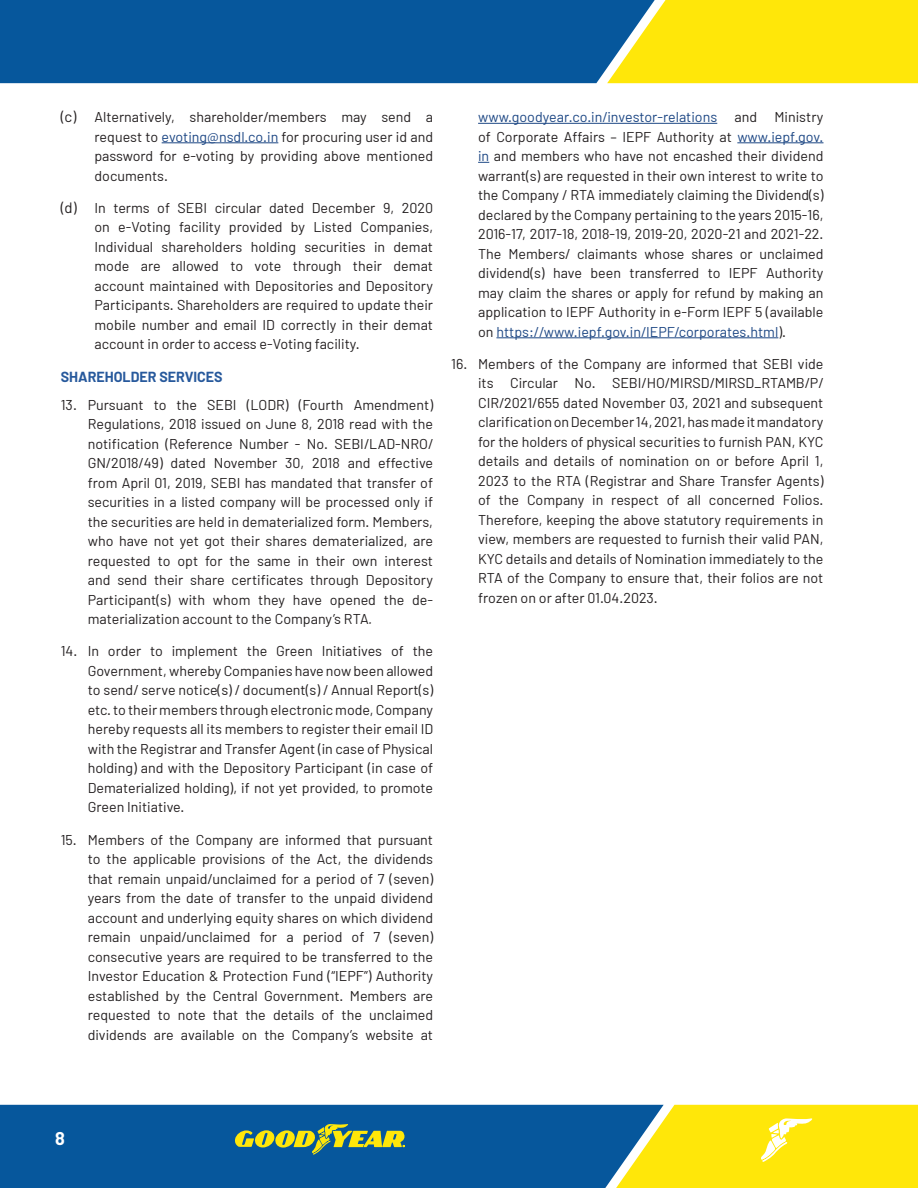
<style>
.page{position:relative;width:918px;height:1188px;background:#fff}
.page>*{position:absolute;margin:0;border:0;box-sizing:border-box;transform-origin:0 0}
.t1{font:700 18px "Barlow";color:#fff}
.t2{font:14.25px/19.5px "Barlow";color:#231f20;text-align:justify}
.t3{font:700 14.25px "Barlow";color:#27599c}
.s1{font-size:15px}
.s2{color:#1d4784}
.s3{font-style:italic}
</style>
<div class="page">
<div style="left:0;top:1105px;width:607px;height:83px;background:#06579c"></div>
<svg style="left:607px;top:1105px;width:311px;height:83px;background:#e9db24"></svg>
<svg style="left:234px;top:1123px;width:171px;height:32px;background:#618b65"></svg>
<div style="left:664px;top:0;width:254px;height:83px;background:#ffe709"></div>
<div style="left:0;top:0;width:664px;height:83px;background:#06579c"></div>
<hr style="left:162px;top:142px;width:116px;height:1px;background:#1d4784">
<hr style="left:478px;top:123px;width:239px;height:1px;background:#1d4784">
<hr style="left:737px;top:142px;width:87px;height:1px;background:#1d4784">
<hr style="left:496px;top:337px;width:282px;height:1px;background:#1d4784">
<p class="t2" style="left:94px;top:107px;width:340px;text-indent:-34px"><span class="s1">(c)</span> Alternatively, shareholder/members may send a request to <span class="s2">evoting@nsdl.co.in</span> for procuring user id and password for e-voting by providing above mentioned documents.</p>
<p class="t2" style="left:94px;top:198px;width:340px;text-indent:-34px"><span class="s1">(d)</span> In terms of SEBI circular dated December 9, 2020 on e-Voting facility provided by Listed Companies, Individual shareholders holding securities in demat mode are allowed to vote through their demat account maintained with Depositories and Depository Participants. Shareholders are required to update their mobile number and email ID correctly in their demat account in order to access e-Voting facility.</p>
<p class="t3" style="left:61px;top:368px;width:163px">SHAREHOLDER SERVICES</p>
<p class="t2" style="left:88px;top:394px;width:347px;text-indent:-27px">13. Pursuant to the SEBI (LODR) (Fourth Amendment)<br>Regulations, 2018 issued on June 8, 2018 read with the notification (Reference Number - No. SEBI/LAD-NRO/ GN/2018/49) dated November 30, 2018 and effective from April 01, 2019, SEBI has mandated that transfer of securities in a listed company will be processed only if the securities are held in dematerialized form. Members, who have not yet got their shares dematerialized, are requested to opt for the same in their own interest and send their share certificates through Depository Participant(s) with whom they have opened the de&shy;materialization account to the Company’s RTA<span class="s3">.</span></p>
<p class="t2" style="left:88px;top:641px;width:347px;text-indent:-27px">14. In order to implement the Green Initiatives of the Government, whereby Companies have now been allowed to send/ serve notice(s) / document(s) / Annual Report(s) etc. to their members through electronic mode, Company hereby requests all its members to register their email ID with the Registrar and Transfer Agent (in case of Physical holding) and with the Depository Participant (in case of Dematerialized holding), if not yet provided, to promote Green Initiative.</p>
<p class="t2" style="left:88px;top:829px;width:347px;text-indent:-27px">15. Members of the Company are informed that pursuant to the applicable provisions of the Act, the dividends that remain unpaid/unclaimed for a period of 7 (seven) years from the date of transfer to the unpaid dividend account and underlying equity shares on which dividend remain unpaid/unclaimed for a period of 7 (seven) consecutive years are required to be transferred to the Investor Education &amp; Protection Fund (“IEPF”) Authority established by the Central Government. Members are requested to note that the details of the unclaimed dividends are available on the Company’s website at</p>
<p class="t2" style="left:478px;top:107px;width:347px"><span class="s2">www.goodyear.co.in/investor-relations</span> and Ministry of Corporate Affairs – IEPF Authority at <span class="s2">www.iepf.gov. in</span> and members who have not encashed their dividend warrant(s) are requested in their own interest to write to the Company / RTA immediately claiming the Dividend(s) declared by the Company pertaining to the years 2015-16, 2016-17, 2017-18, 2018-19, 2019-20, 2020-21 and 2021-22.<br>The Members/ claimants whose shares or unclaimed dividend(s) have been transferred to IEPF Authority may claim the shares or apply for refund by making an application to IEPF Authority in e-Form IEPF 5 (available on <span class="s2">https://www.iepf.gov.in/IEPF/corporates.html</span>).</p>
<p class="t2" style="left:478px;top:354px;width:347px;text-indent:-27px">16. Members of the Company are informed that SEBI vide its Circular No. SEBI/HO/MIRSD/MIRSD_RTAMB/P/ CIR/2021/655 dated November 03, 2021 and subsequent clarification on December 14, 2021, has made it mandatory for the holders of physical securities to furnish PAN, KYC details and details of nomination on or before April 1, 2023 to the RTA (Registrar and Share Transfer Agents) of the Company in respect of all concerned Folios.<br>Therefore, keeping the above statutory requirements in view, members are requested to furnish their valid PAN, KYC details and details of Nomination immediately to the RTA of the Company to ensure that, their folios are not frozen on or after 01.04.2023.</p>
<p class="t1" style="left:55px;top:1127px;width:11px">8</p>
</div>
